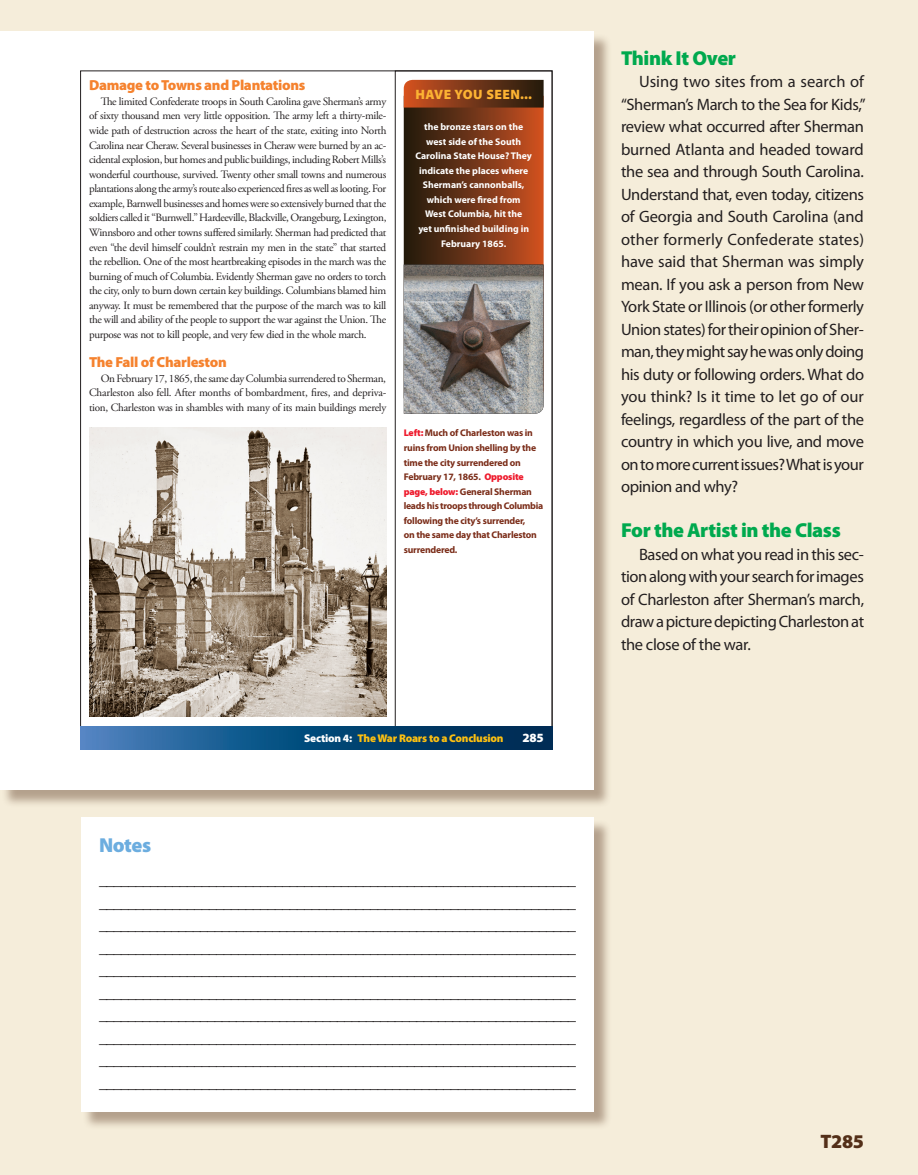
<style>
.page{position:relative;width:918px;height:1175px;background:#fff}
.page>*{position:absolute;margin:0;border:0;box-sizing:border-box;transform-origin:0 0}
.B{font:900 20.25px "Myriad Pro";letter-spacing:-.02em;color:#00a94e}
.D{font:900 20.25px "Myriad Pro";letter-spacing:-.02em;color:#6caddf}
.t1{font:900 19.5px "Myriad Pro";color:#532f18}
.Body_Text{font:16.5px/22.5px "Myriad Pro";letter-spacing:-.025em;color:#231f20;text-align:justify}
.Body_San_Serif{font:700 16.5px/22.5px "Myriad Pro";color:#231f20;text-align:justify}
.t2{font:900 14.55px "Myriad Pro";letter-spacing:-.02em;color:#f5822e}
.t3{font:900 13.65px "Myriad Pro";letter-spacing:.03em;color:#fcb333}
.t4{font:900 12.6px "Myriad Pro";color:#fff}
.t5{font:11.1px/14.5px "Adobe Garamond Pro";letter-spacing:-.025em;color:#231f20;text-align:justify}
.t6{font:900 11.1px "Myriad Pro";letter-spacing:-.02em;color:#fdc011}
.t7{font:700 9.75px/14.5px "Myriad Pro";letter-spacing:-.02em;color:#7b2d19}
.t8{font:700 9.75px/14.5px "Myriad Pro";color:#fff;text-align:center}
.s1{font-weight:900;color:#ee1b2d}
.s2{color:#fff}
</style>
<div class="page">
<div style="left:0;top:0;width:918px;height:1174px;background:#f5edda"></div>
<div style="left:1px;top:33px;width:611px;height:775px;background:#532f18;opacity:.4"></div>
<div style="left:0;top:32px;width:594px;height:758px;background:#fff"></div>
<div style="left:395px;top:71px;width:157px;height:656px;border:1px solid #231f20"></div>
<svg style="left:80px;top:726px;width:472px;height:24px;background:#124f80"></svg>
<svg style="left:404px;top:80px;width:140px;height:184px;background:#743517"></svg>
<img style="left:404px;top:264px;width:140px;height:150px">
<img style="left:89px;top:428px;width:297px;height:288px">
<div style="left:82px;top:819px;width:530px;height:310px;background:#532f18;opacity:.4"></div>
<div style="left:81px;top:818px;width:513px;height:294px;background:#fff"></div>
<p class="t2" style="left:89px;top:76px;width:218px">Damage to Towns and Plantations</p>
<p class="t5" style="left:89px;top:94px;width:299px;text-indent:12px">The limited Confederate troops in South Carolina gave Sherman’s army of sixty thousand men very little opposition. The army left a thirty-mile&shy;wide path of destruction across the heart of the state, exiting into North Carolina near Cheraw. Several businesses in Cheraw were burned by an ac&shy;cidental explosion, but homes and public buildings, including Robert Mills’s wonderful courthouse, survived. Twenty other small towns and numerous plantations along the army’s route also experienced fires as well as looting. For example, Barnwell businesses and homes were so extensively burned that the soldiers called it “Burnwell.” Hardeeville, Blackville, Orangeburg, Lexington, Winnsboro and other towns suffered similarly. Sherman had predicted that even “the devil himself couldn’t restrain my men in the state” that started the rebellion. One of the most heartbreaking episodes in the march was the burning of much of Columbia. Evidently Sherman gave no orders to torch the city, only to burn down certain key buildings. Columbians blamed him anyway. It must be remembered that the purpose of the march was to kill the will and ability of the people to support the war against the Union. The purpose was not to kill people, and very few died in the whole march.</p>
<p class="t2" style="left:89px;top:352px;width:139px">The Fall of Charleston</p>
<p class="t5" style="left:89px;top:371px;width:299px;text-indent:12px">On February 17, 1865, the same day Columbia surrendered to Sherman, Charleston also fell. After months of bombardment, fires, and depriva&shy;tion, Charleston was in shambles with many of its main buildings merely</p>
<p class="t3" style="left:416px;top:85px;width:118px">HAVE YOU SEEN...</p>
<p class="t8" style="left:415px;top:119px;width:118px">the bronze stars on the west side of the South<br>Carolina State House? They indicate the places where<br>Sherman’s cannonballs, which were fired from<br>West Columbia, hit the<br>yet unfinished building in<br>February 1865.</p>
<p class="t7" style="left:404px;top:425px;width:141px"><span class="s1">Left:</span> Much of Charleston was in ruins from Union shelling by the time the city surrendered on<br>February 17, 1865. <span class="s1">Opposite page, below:</span> General Sherman leads his troops through Columbia following the city’s surrender,<br>on the same day that Charleston surrendered.</p>
<p class="t6" style="left:304px;top:730px;width:201px"><span class="s2">Section 4:</span> The War Roars to a Conclusion</p>
<p class="t4" style="left:522px;top:729px;width:23px">285</p>
<p class="D" style="left:99px;top:831px;width:54px">Notes</p>
<p class="Body_San_Serif" style="left:99px;top:868px;width:479px">_________________________________________________________________ _________________________________________________________________ __________________________________________________________________ _________________________________________________________________ _________________________________________________________________ _________________________________________________________________ __________________________________________________________________ _________________________________________________________________ _________________________________________________________________ _________________________________________________________________</p>
<p class="B" style="left:621px;top:44px;width:117px">Think It Over</p>
<p class="Body_Text" style="left:621px;top:70px;width:246px;text-indent:18px">Using two sites from a search of “Sherman’s March to the Sea for Kids,” review what occurred after Sherman burned Atlanta and headed toward the sea and through South Carolina.<br>Understand that, even today, citizens of Georgia and South Carolina (and other formerly Confederate states) have said that Sherman was simply mean. If you ask a person from New York State or Illinois (or other formerly Union states) for their opinion of Sher&shy;man, they might say he was only doing his duty or following orders. What do you think? Is it time to let go of our feelings, regardless of the part of the country in which you live, and move on to more current issues? What is your opinion and why?</p>
<p class="B" style="left:621px;top:517px;width:221px">For the Artist in the Class</p>
<p class="Body_Text" style="left:621px;top:543px;width:245px;text-indent:18px">Based on what you read in this sec&shy;tion along with your search for images of Charleston after Sherman’s march, draw a picture depicting Charleston at the close of the war.</p>
<h2 class="t1" style="left:821px;top:1128px;width:45px">T285</h2>
</div>
